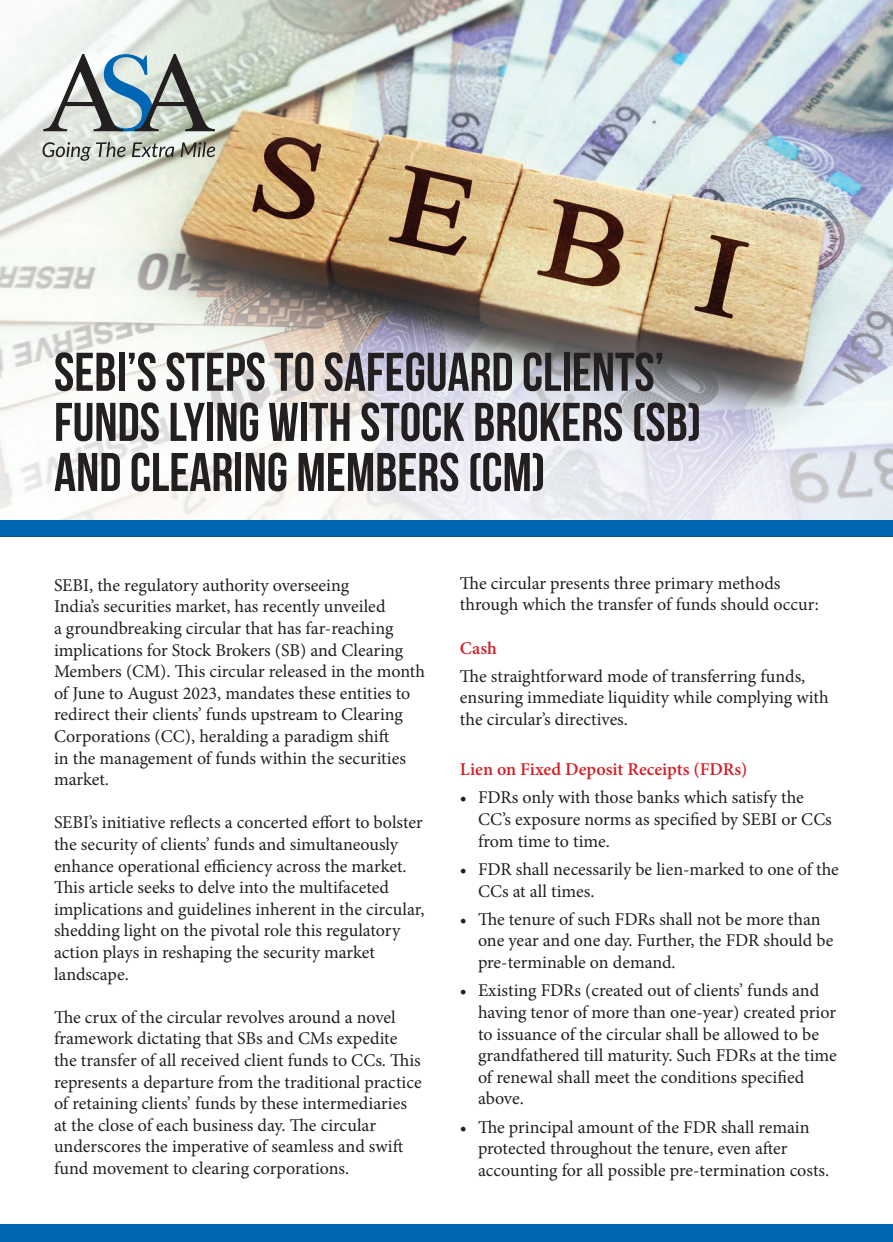
<style>
.page{position:relative;width:893px;height:1242px;background:#fff}
.page>*{position:absolute;margin:0;border:0;box-sizing:border-box;transform-origin:0 0}
.t1{font:54.3px/50.1px "Bebas Neue";color:#231f20}
.t2{font:18px/21.6px "Minion Pro";color:#231f20}
.t3{font:600 18px "Minion Pro";color:#d1232a}
</style>
<div class="page">
<img style="left:0;top:0;width:893px;height:521px">
<svg style="left:43px;top:142px;width:82px;height:19px"></svg>
<svg style="left:132px;top:142px;width:42px;height:15px"></svg>
<svg style="left:181px;top:142px;width:34px;height:15px"></svg>
<svg style="left:43px;top:54px;width:172px;height:77px"></svg>
<div style="left:0;top:521px;width:893px;height:15px;background:#0166b3"></div>
<div style="left:0;top:1224px;width:893px;height:18px;background:#0166b3"></div>
<h1 class="t1" style="left:54px;top:346px;width:649px">SEBI’S STEPS TO SAFEGUARD CLIENTS’<br>FUNDS LYING WITH STOCK BROKERS (SB)<br>AND CLEARING MEMBERS (CM)</h1>
<p class="t2" style="left:54px;top:574px;width:373px">SEBI, the regulatory authority overseeing<br>India’s securities market, has recently unveiled<br>a groundbreaking circular that has far-reaching implications for Stock Brokers (SB) and Clearing Members (CM). This circular released in the month of June to August 2023, mandates these entities to redirect their clients’ funds upstream to Clearing Corporations (CC), heralding a paradigm shift<br>in the management of funds within the securities market.</p>
<p class="t2" style="left:54px;top:812px;width:372px">SEBI’s initiative reflects a concerted effort to bolster the security of clients’ funds and simultaneously enhance operational efficiency across the market.<br>This article seeks to delve into the multifaceted implications and guidelines inherent in the circular, shedding light on the pivotal role this regulatory action plays in reshaping the security market landscape.</p>
<p class="t2" style="left:54px;top:1006px;width:369px">The crux of the circular revolves around a novel framework dictating that SBs and CMs expedite the transfer of all received client funds to CCs. This represents a departure from the traditional practice of retaining clients’ funds by these intermediaries at the close of each business day. The circular underscores the imperative of seamless and swift fund movement to clearing corporations.</p>
<p class="t2" style="left:460px;top:572px;width:360px">The circular presents three primary methods through which the transfer of funds should occur:</p>
<p class="t3" style="left:460px;top:635px;width:39px">Cash</p>
<p class="t2" style="left:460px;top:665px;width:370px">The straightforward mode of transferring funds, ensuring immediate liquidity while complying with the circular’s directives.</p>
<p class="t3" style="left:460px;top:757px;width:289px">Lien on Fixed Deposit Receipts (FDRs)</p>
<p class="t2" style="left:478px;top:787px;width:355px;text-indent:-18px">• FDRs only with those banks which satisfy the<br>CC’s exposure norms as specified by SEBI or CCs from time to time.</p>
<p class="t2" style="left:478px;top:858px;width:362px;text-indent:-18px">• FDR shall necessarily be lien-marked to one of the<br>CCs at all times.</p>
<p class="t2" style="left:478px;top:908px;width:357px;text-indent:-18px">• The tenure of such FDRs shall not be more than one year and one day. Further, the FDR should be pre-terminable on demand.</p>
<p class="t2" style="left:478px;top:980px;width:360px;text-indent:-18px">• Existing FDRs (created out of clients’ funds and having tenor of more than one-year) created prior to issuance of the circular shall be allowed to be grandfathered till maturity. Such FDRs at the time of renewal shall meet the conditions specified above.</p>
<p class="t2" style="left:478px;top:1116px;width:353px;text-indent:-18px">• The principal amount of the FDR shall remain protected throughout the tenure, even after accounting for all possible pre-termination costs.</p>
</div>
